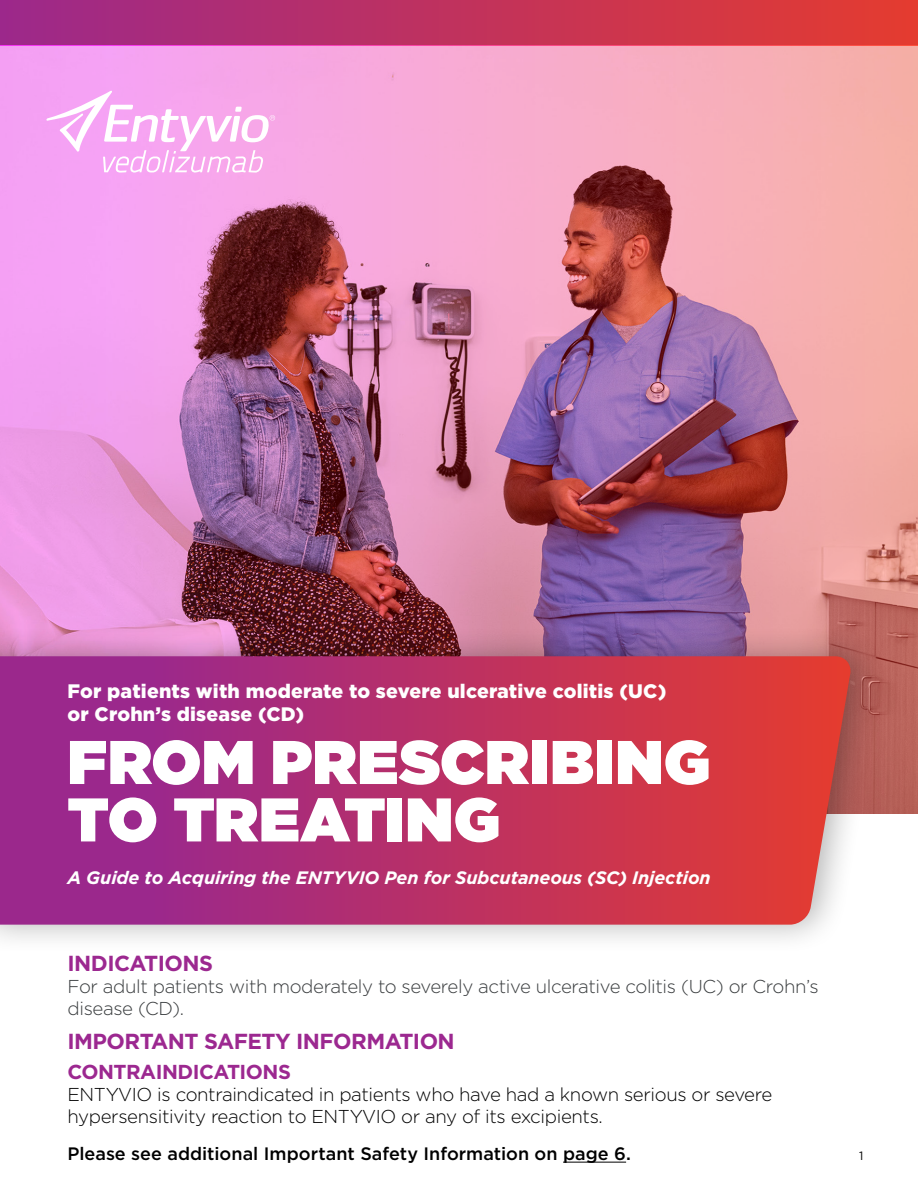
<style>
.page{position:relative;width:918px;height:1188px;background:#fff}
.page>*{position:absolute;margin:0;border:0;box-sizing:border-box;transform-origin:0 0}
.t1{font:900 61.5px/57.4px "Gotham";letter-spacing:.005em;color:#fff}
.t2{font:700 21.75px "Gotham";letter-spacing:-.025em;color:#9c2890}
.t3{font:700 20.25px "Gotham";letter-spacing:-.025em;color:#9c2890}
.t4{font:900 19.5px/23.4px "Gotham";letter-spacing:.01em;color:#fff}
.t5{font:300 18.6px/21.8px "Gotham";letter-spacing:-.02em;color:#000}
.t6{font:300 18.6px/21.8px "Gotham";letter-spacing:-.02em;color:#393c3e}
.t7{font:italic 700 18px "Gotham";letter-spacing:-.005em;color:#fff}
.t8{font:500 18px "Gotham";color:#000}
.t9{font:12px "Gotham";color:#000}
</style>
<div class="page">
<img style="left:0;top:46px;width:918px;height:767px">
<div style="left:0;top:626px;width:886px;height:329px;background:#000;opacity:.3"></div>
<svg style="left:0;top:656px;width:852px;height:269px;background:#b93368"></svg>
<div style="left:0;top:0;width:918px;height:46px;background:linear-gradient(to right,#9c288b,#e43c2f)"></div>
<hr style="left:563px;top:1162px;width:63px;height:1px;background:#000">
<svg style="left:46px;top:91px;width:229px;height:82px"></svg>
<p class="t4" style="left:68px;top:679px;width:600px">For patients with moderate to severe ulcerative colitis (UC) or Crohn’s disease (CD)</p>
<h1 class="t1" style="left:68px;top:733px;width:644px">FROM PRESCRIBING<br>TO TREATING</h1>
<p class="t7" style="left:68px;top:865px;width:645px">A Guide to Acquiring the ENTYVIO Pen for Subcutaneous (SC) Injection</p>
<p class="t2" style="left:68px;top:949px;width:147px">INDICATIONS</p>
<p class="t6" style="left:68px;top:975px;width:753px">For adult patients with moderately to severely active ulcerative colitis (UC) or Crohn’s disease (CD).</p>
<p class="t2" style="left:68px;top:1027px;width:389px">IMPORTANT SAFETY INFORMATION</p>
<p class="t3" style="left:68px;top:1059px;width:225px">CONTRAINDICATIONS</p>
<p class="t5" style="left:68px;top:1083px;width:706px">ENTYVIO is contraindicated in patients who have had a known serious or severe hypersensitivity reaction to ENTYVIO or any of its excipients.</p>
<p class="t8" style="left:68px;top:1142px;width:565px">Please see additional Important Safety Information on page 6.</p>
<p class="t9" style="left:859px;top:1148px;width:6px">1</p>
</div>
